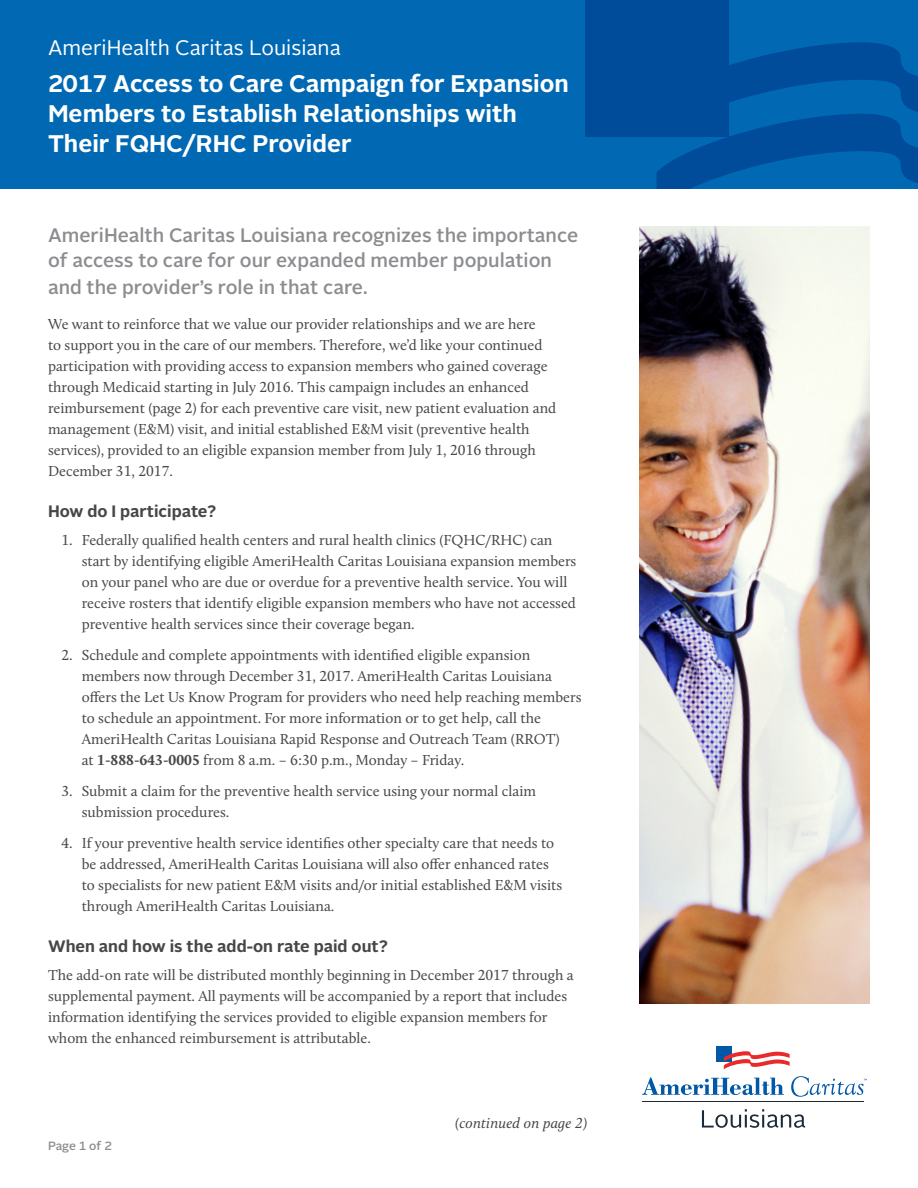
<style>
.page{position:relative;width:918px;height:1188px;background:#fff}
.page>*{position:absolute;margin:0;border:0;box-sizing:border-box;transform-origin:0 0}
.t1{font:700 24px/30px "Alright Sans";color:#fff}
.t2{font:21px "Alright Sans";color:#fff}
.Sub-headline{font:500 19.5px/26.2px "Alright Sans";color:#8b8d90}
.Topic_Header{font:700 16.5px "Alright Sans";color:#464748}
.Body_Copy{font:15px/21px "Calluna";color:#464748}
.Body_Copy-2{font:italic 15px "Calluna";letter-spacing:.01em;color:#464748}
.t3{font:500 12px "Alright Sans";letter-spacing:-.01em;color:#8b8d90}
.s1{font-weight:700}
</style>
<div class="page">
<div style="left:0;top:0;width:918px;height:189px;background:#0168b3"></div>
<div style="left:585px;top:0;width:143px;height:137px;background:#004b9a"></div>
<svg style="left:657px;top:42px;width:261px;height:147px"></svg>
<div style="left:716px;top:1046px;width:16px;height:16px;background:#0158a6"></div>
<svg style="left:724px;top:1051px;width:66px;height:18px"></svg>
<svg style="left:642px;top:1077px;width:142px;height:18px"></svg>
<svg style="left:702px;top:1109px;width:103px;height:19px"></svg>
<hr style="left:642px;top:1101px;width:222px;height:1px;background:#1a2a38">
<svg style="left:791px;top:1076px;width:76px;height:21px"></svg>
<img style="left:639px;top:227px;width:231px;height:776px">
<p class="t2" style="left:48px;top:34px;width:294px">AmeriHealth Caritas Louisiana</p>
<p class="t1" style="left:48px;top:69px;width:522px">2017 Access to Care Campaign for Expansion<br>Members to Establish Relationships with<br>Their FQHC/RHC Provider</p>
<p class="Sub-headline" style="left:48px;top:222px;width:532px">AmeriHealth Caritas Louisiana recognizes the importance of access to care for our expanded member population and the provider’s role in that care.</p>
<p class="Body_Copy" style="left:48px;top:313px;width:510px">We want to reinforce that we value our provider relationships and we are here<br>to support you in the care of our members. Therefore, we’d like your continued participation with providing access to expansion members who gained coverage through Medicaid starting in July 2016. This campaign includes an enhanced reimbursement (page 2) for each preventive care visit, new patient evaluation and management (E&amp;M) visit, and initial established E&amp;M visit (preventive health services), provided to an eligible expansion member from July 1, 2016 through December 31, 2017.</p>
<p class="Topic_Header" style="left:48px;top:500px;width:170px">How do I participate?</p>
<p class="Body_Copy" style="left:82px;top:529px;width:496px;text-indent:-20px">1. Federally qualified health centers and rural health clinics (FQHC/RHC) can start by identifying eligible AmeriHealth Caritas Louisiana expansion members on your panel who are due or overdue for a preventive health service. You will receive rosters that identify eligible expansion members who have not accessed preventive health services since their coverage began.</p>
<p class="Body_Copy" style="left:82px;top:644px;width:501px;text-indent:-20px">2. Schedule and complete appointments with identified eligible expansion members now through December 31, 2017. AmeriHealth Caritas Louisiana offers the Let Us Know Program for providers who need help reaching members to schedule an appointment. For more information or to get help, call the AmeriHealth Caritas Louisiana Rapid Response and Outreach Team (RROT)<br>at <span class="s1">1-888-643-0005</span> from 8 a.m. – 6:30 p.m., Monday – Friday.</p>
<p class="Body_Copy" style="left:82px;top:780px;width:456px;text-indent:-20px">3. Submit a claim for the preventive health service using your normal claim submission procedures.</p>
<p class="Body_Copy" style="left:82px;top:832px;width:482px;text-indent:-20px">4. If your preventive health service identifies other specialty care that needs to be addressed, AmeriHealth Caritas Louisiana will also offer enhanced rates to specialists for new patient E&amp;M visits and/or initial established E&amp;M visits through AmeriHealth Caritas Louisiana.</p>
<p class="Topic_Header" style="left:48px;top:935px;width:341px">When and how is the add-on rate paid out?</p>
<p class="Body_Copy" style="left:48px;top:964px;width:527px">The add-on rate will be distributed monthly beginning in December 2017 through a supplemental payment. All payments will be accompanied by a report that includes information identifying the services provided to eligible expansion members for whom the enhanced reimbursement is attributable.</p>
<p class="t3" style="left:48px;top:1138px;width:65px">Page 1 of 2</p>
<p class="Body_Copy-2" style="left:455px;top:1114px;width:134px">(continued on page 2)</p>
</div>
